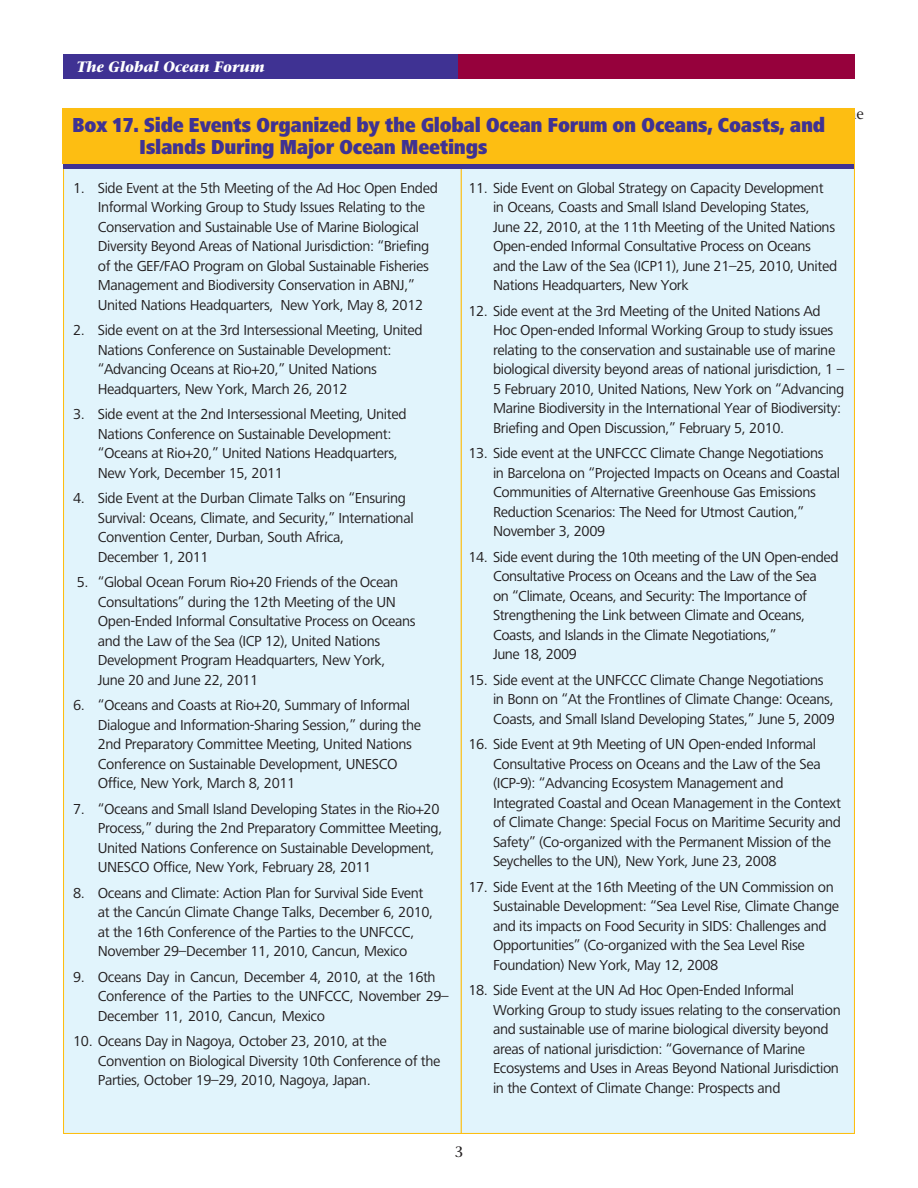
<style>
.page{position:relative;width:918px;height:1188px;background:#fff}
.page>*{position:absolute;margin:0;border:0;box-sizing:border-box;transform-origin:0 0}
.Box-1-XX-number{font:900 condensed 21px/22.5px "Frutiger Next LT";letter-spacing:-.015em;color:#3f3293}
.Box-numbered_items{font:15px/19.5px "Frutiger Next LT";letter-spacing:-.025em;color:#231f20}
.t1{font:italic 700 15px "Stone Serif";color:#fff;scale:.95 1}
.t2{font:15px "Stone Serif";color:#231f20}
</style>
<div class="page">
<div style="left:63px;top:54px;width:396px;height:25px;background:#3f3293"></div>
<div style="left:459px;top:54px;width:396px;height:25px;background:#96013c"></div>
<div style="left:63px;top:108px;width:792px;height:1026px;background:#e1f4fc;border:1px solid #fdbe12"></div>
<hr style="left:461px;top:168px;width:1px;height:966px;background:#fdbe12">
<svg style="left:63px;top:163px;width:791px;height:6px;background:#5e497d"></svg>
<div style="left:63px;top:108px;width:792px;height:55px;background:#fdbe12"></div>
<p class="t1" style="left:76px;top:58px;width:199px">The Global Ocean Forum</p>
<p class="Box-1-XX-number" style="left:139px;top:113px;width:688px;text-indent:-67px">Box 17. Side Events Organized by the Global Ocean Forum on Oceans, Coasts, and<br>Islands During Major Ocean Meetings</p>
<p class="Box-numbered_items" style="left:98px;top:178px;width:342px;text-indent:-25px">1. Side Event at the 5th Meeting of the Ad Hoc Open Ended Informal Working Group to Study Issues Relating to the Conservation and Sustainable Use of Marine Biological Diversity Beyond Areas of National Jurisdiction: “Briefing of the GEF/FAO Program on Global Sustainable Fisheries Management and Biodiversity Conservation in ABNJ,” United Nations Headquarters, New York, May 8, 2012</p>
<p class="Box-numbered_items" style="left:98px;top:321px;width:326px;text-indent:-25px">2. Side event on at the 3rd Intersessional Meeting, United Nations Conference on Sustainable Development: “Advancing Oceans at Rio+20,” United Nations Headquarters, New York, March 26, 2012</p>
<p class="Box-numbered_items" style="left:98px;top:405px;width:310px;text-indent:-25px">3. Side event at the 2nd Intersessional Meeting, United Nations Conference on Sustainable Development: “Oceans at Rio+20,” United Nations Headquarters, New York, December 15, 2011</p>
<p class="Box-numbered_items" style="left:98px;top:489px;width:317px;text-indent:-25px">4. Side Event at the Durban Climate Talks on “Ensuring Survival: Oceans, Climate, and Security,” International Convention Center, Durban, South Africa,<br>December 1, 2011</p>
<p class="Box-numbered_items" style="left:98px;top:573px;width:319px;text-indent:-21px">5. “Global Ocean Forum Rio+20 Friends of the Ocean Consultations” during the 12th Meeting of the UN Open-Ended Informal Consultative Process on Oceans and the Law of the Sea (ICP 12), United Nations Development Program Headquarters, New York, June 20 and June 22, 2011</p>
<p class="Box-numbered_items" style="left:98px;top:696px;width:325px;text-indent:-25px">6. “Oceans and Coasts at Rio+20, Summary of Informal Dialogue and Information-Sharing Session,” during the 2nd Preparatory Committee Meeting, United Nations Conference on Sustainable Development, UNESCO Office, New York, March 8, 2011</p>
<p class="Box-numbered_items" style="left:98px;top:799px;width:346px;text-indent:-25px">7. “Oceans and Small Island Developing States in the Rio+20<br>Process,” during the 2nd Preparatory Committee Meeting, United Nations Conference on Sustainable Development, UNESCO Office, New York, February 28, 2011</p>
<p class="Box-numbered_items" style="left:98px;top:883px;width:337px;text-indent:-25px">8. Oceans and Climate: Action Plan for Survival Side Event at the Cancún Climate Change Talks, December 6, 2010, at the 16th Conference of the Parties to the UNFCCC, November 29–December 11, 2010, Cancun, Mexico</p>
<p class="Box-numbered_items" style="left:98px;top:967px;width:353px;text-indent:-25px">9. Oceans Day in Cancun, December 4, 2010, at the 16th<br>Conference of the Parties to the UNFCCC, November 29–<br>December 11, 2010, Cancun, Mexico</p>
<p class="Box-numbered_items" style="left:98px;top:1032px;width:344px;text-indent:-25px">10. Oceans Day in Nagoya, October 23, 2010, at the<br>Convention on Biological Diversity 10th Conference of the<br>Parties, October 19–29, 2010, Nagoya, Japan.</p>
<p class="Box-numbered_items" style="left:493px;top:178px;width:346px;text-indent:-25px">11. Side Event on Global Strategy on Capacity Development in Oceans, Coasts and Small Island Developing States, June 22, 2010, at the 11th Meeting of the United Nations Open-ended Informal Consultative Process on Oceans and the Law of the Sea (ICP11), June 21–25, 2010, United Nations Headquarters, New York</p>
<p class="Box-numbered_items" style="left:493px;top:301px;width:353px;text-indent:-25px">12. Side event at the 3rd Meeting of the United Nations Ad Hoc Open-ended Informal Working Group to study issues relating to the conservation and sustainable use of marine biological diversity beyond areas of national jurisdiction, 1 – 5 February 2010, United Nations, New York on “Advancing Marine Biodiversity in the International Year of Biodiversity:<br>Briefing and Open Discussion,” February 5, 2010.</p>
<p class="Box-numbered_items" style="left:493px;top:444px;width:348px;text-indent:-25px">13. Side event at the UNFCCC Climate Change Negotiations<br>in Barcelona on “Projected Impacts on Oceans and Coastal Communities of Alternative Greenhouse Gas Emissions Reduction Scenarios: The Need for Utmost Caution,” November 3, 2009</p>
<p class="Box-numbered_items" style="left:493px;top:547px;width:347px;text-indent:-25px">14. Side event during the 10th meeting of the UN Open-ended Consultative Process on Oceans and the Law of the Sea<br>on “Climate, Oceans, and Security: The Importance of Strengthening the Link between Climate and Oceans, Coasts, and Islands in the Climate Negotiations,”<br>June 18, 2009</p>
<p class="Box-numbered_items" style="left:493px;top:670px;width:343px;text-indent:-25px">15. Side event at the UNFCCC Climate Change Negotiations in Bonn on “At the Frontlines of Climate Change: Oceans,<br>Coasts, and Small Island Developing States,” June 5, 2009</p>
<p class="Box-numbered_items" style="left:493px;top:735px;width:350px;text-indent:-25px">16. Side Event at 9th Meeting of UN Open-ended Informal Consultative Process on Oceans and the Law of the Sea (ICP-9): “Advancing Ecosystem Management and Integrated Coastal and Ocean Management in the Context of Climate Change: Special Focus on Maritime Security and Safety” (Co-organized with the Permanent Mission of the Seychelles to the UN), New York, June 23, 2008</p>
<p class="Box-numbered_items" style="left:493px;top:877px;width:348px;text-indent:-25px">17. Side Event at the 16th Meeting of the UN Commission on Sustainable Development: “Sea Level Rise, Climate Change and its impacts on Food Security in SIDS: Challenges and Opportunities” (Co-organized with the Sea Level Rise Foundation) New York, May 12, 2008</p>
<p class="Box-numbered_items" style="left:493px;top:981px;width:349px;text-indent:-25px">18. Side Event at the UN Ad Hoc Open-Ended Informal Working Group to study issues relating to the conservation and sustainable use of marine biological diversity beyond areas of national jurisdiction: “Governance of Marine Ecosystems and Uses in Areas Beyond National Jurisdiction in the Context of Climate Change: Prospects and</p>
<p class="t2" style="left:455px;top:1143px;width:10px">3</p>
</div>
